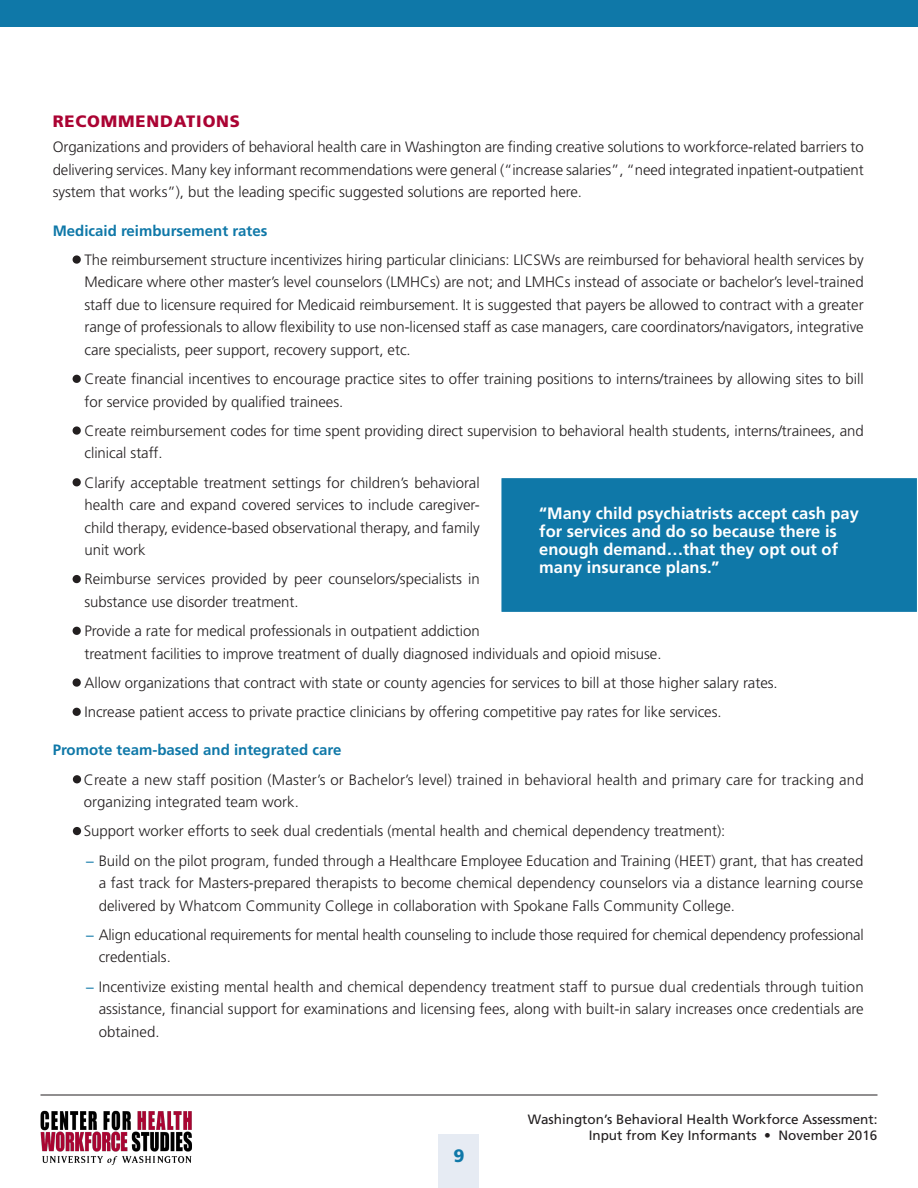
<style>
.page{position:relative;width:918px;height:1188px;background:#fff}
.page>*{position:absolute;margin:0;border:0;box-sizing:border-box;transform-origin:0 0}
.t1{font:900 18px "Frutiger";color:#0f78a8}
.Table_Categories{font:700 16.5px/18px "Frutiger";color:#fff}
.Subhead_2{font:900 16.5px "Frutiger";letter-spacing:.05em;color:#ab0333}
.Body_Copy{font:300 15px/22.5px "Frutiger";letter-spacing:-.005em;color:#231f20}
.Body{font:300 15px/22.5px "Frutiger";color:#231f20}
.Table_Figure{font:700 15px "Frutiger";color:#0f78a8}
.t2{font:13.5px/15.8px "Frutiger";color:#231f20;text-align:right}
.s1{color:#0f78a8}
</style>
<div class="page">
<div style="left:439px;top:1134px;width:40px;height:54px;background:#e6ebf3"></div>
<div style="left:0;top:0;width:918px;height:27px;background:#0f78a8"></div>
<img style="left:40px;top:1110px;width:152px;height:55px">
<hr style="left:40px;top:1095px;width:838px;height:1px;background:#231f20">
<div style="left:73px;top:255px;width:8px;height:9px;border:3px solid #231f20;border-radius:50%"></div>
<div style="left:73px;top:375px;width:8px;height:8px;border:3px solid #231f20;border-radius:50%"></div>
<div style="left:73px;top:426px;width:8px;height:9px;border:3px solid #231f20;border-radius:50%"></div>
<div style="left:73px;top:478px;width:8px;height:8px;border:3px solid #231f20;border-radius:50%"></div>
<div style="left:73px;top:575px;width:8px;height:8px;border:3px solid #231f20;border-radius:50%"></div>
<div style="left:73px;top:627px;width:8px;height:8px;border:3px solid #231f20;border-radius:50%"></div>
<div style="left:73px;top:678px;width:8px;height:9px;border:3px solid #231f20;border-radius:50%"></div>
<div style="left:73px;top:708px;width:8px;height:8px;border:3px solid #231f20;border-radius:50%"></div>
<div style="left:73px;top:775px;width:8px;height:8px;border:3px solid #231f20;border-radius:50%"></div>
<div style="left:73px;top:827px;width:8px;height:8px;border:3px solid #231f20;border-radius:50%"></div>
<div style="left:501px;top:477px;width:417px;height:136px;background:#0f78a8"></div>
<div style="left:500px;top:477px;width:418px;height:136px;border:2px solid #fff"></div>
<p class="Subhead_2" style="left:53px;top:111px;width:189px">RECOMMENDATIONS</p>
<p class="Body_Copy" style="left:53px;top:136px;width:813px;text-align:justify">Organizations and providers of behavioral health care in Washington are finding creative solutions to workforce-related barriers to delivering services. Many key informant recommendations were general (“increase salaries”, “need integrated inpatient-outpatient system that works”), but the leading specific suggested solutions are reported here.</p>
<p class="Table_Figure" style="left:53px;top:222px;width:216px">Medicaid reimbursement rates</p>
<p class="Body_Copy" style="left:84px;top:249px;width:781px;text-align:justify;text-indent:-12px">• The reimbursement structure incentivizes hiring particular clinicians: LICSWs are reimbursed for behavioral health services by Medicare where other master’s level counselors (LMHCs) are not; and LMHCs instead of associate or bachelor’s level-trained staff due to licensure required for Medicaid reimbursement. It is suggested that payers be allowed to contract with a greater range of professionals to allow flexibility to use non-licensed staff as case managers, care coordinators/navigators, integrative care specialists, peer support, recovery support, etc.</p>
<p class="Body_Copy" style="left:84px;top:368px;width:781px;text-indent:-12px">• Create financial incentives to encourage practice sites to offer training positions to interns/trainees by allowing sites to bill for service provided by qualified trainees.</p>
<p class="Body_Copy" style="left:84px;top:420px;width:781px;text-indent:-12px">• Create reimbursement codes for time spent providing direct supervision to behavioral health students, interns/trainees, and clinical staff.</p>
<p class="Body_Copy" style="left:84px;top:471px;width:397px;text-align:justify;text-indent:-12px">• Clarify acceptable treatment settings for children’s behavioral health care and expand covered services to include caregiver&shy;child therapy, evidence-based observational therapy, and family unit work</p>
<p class="Body_Copy" style="left:84px;top:568px;width:397px;text-indent:-12px">• Reimburse services provided by peer counselors/specialists in substance use disorder treatment.</p>
<p class="Body_Copy" style="left:84px;top:620px;width:579px;text-indent:-12px">• Provide a rate for medical professionals in outpatient addiction<br>treatment facilities to improve treatment of dually diagnosed individuals and opioid misuse.</p>
<p class="Body_Copy" style="left:73px;top:672px;width:706px">• Allow organizations that contract with state or county agencies for services to bill at those higher salary rates.</p>
<p class="Body_Copy" style="left:73px;top:701px;width:650px">• Increase patient access to private practice clinicians by offering competitive pay rates for like services.</p>
<p class="Table_Figure" style="left:53px;top:741px;width:290px">Promote team-based and integrated care</p>
<p class="Body" style="left:84px;top:768px;width:781px;text-indent:-11px">• Create a new staff position (Master’s or Bachelor’s level) trained in behavioral health and primary care for tracking and organizing integrated team work.</p>
<p class="Body" style="left:73px;top:820px;width:654px">• Support worker efforts to seek dual credentials (mental health and chemical dependency treatment):</p>
<p class="Body" style="left:99px;top:849px;width:766px;text-align:justify;text-indent:-13px"><span class="s1">−</span> Build on the pilot program, funded through a Healthcare Employee Education and Training (HEET) grant, that has created a fast track for Masters-prepared therapists to become chemical dependency counselors via a distance learning course delivered by Whatcom Community College in collaboration with Spokane Falls Community College.</p>
<p class="Body" style="left:99px;top:924px;width:767px;text-indent:-13px"><span class="s1">−</span> Align educational requirements for mental health counseling to include those required for chemical dependency professional credentials.</p>
<p class="Body" style="left:99px;top:975px;width:767px;text-align:justify;text-indent:-13px"><span class="s1">−</span> Incentivize existing mental health and chemical dependency treatment staff to pursue dual credentials through tuition assistance, financial support for examinations and licensing fees, along with built-in salary increases once credentials are obtained.</p>
<p class="Table_Categories" style="left:539px;top:505px;width:321px">“Many child psychiatrists accept cash pay for services and do so because there is enough demand…that they opt out of many insurance plans.”</p>
<p class="t1" style="left:453px;top:1145px;width:13px">9</p>
<p class="t2" style="left:528px;top:1112px;width:351px">Washington’s Behavioral Health Workforce Assessment:<br>Input from Key Informants • November 2016</p>
</div>
